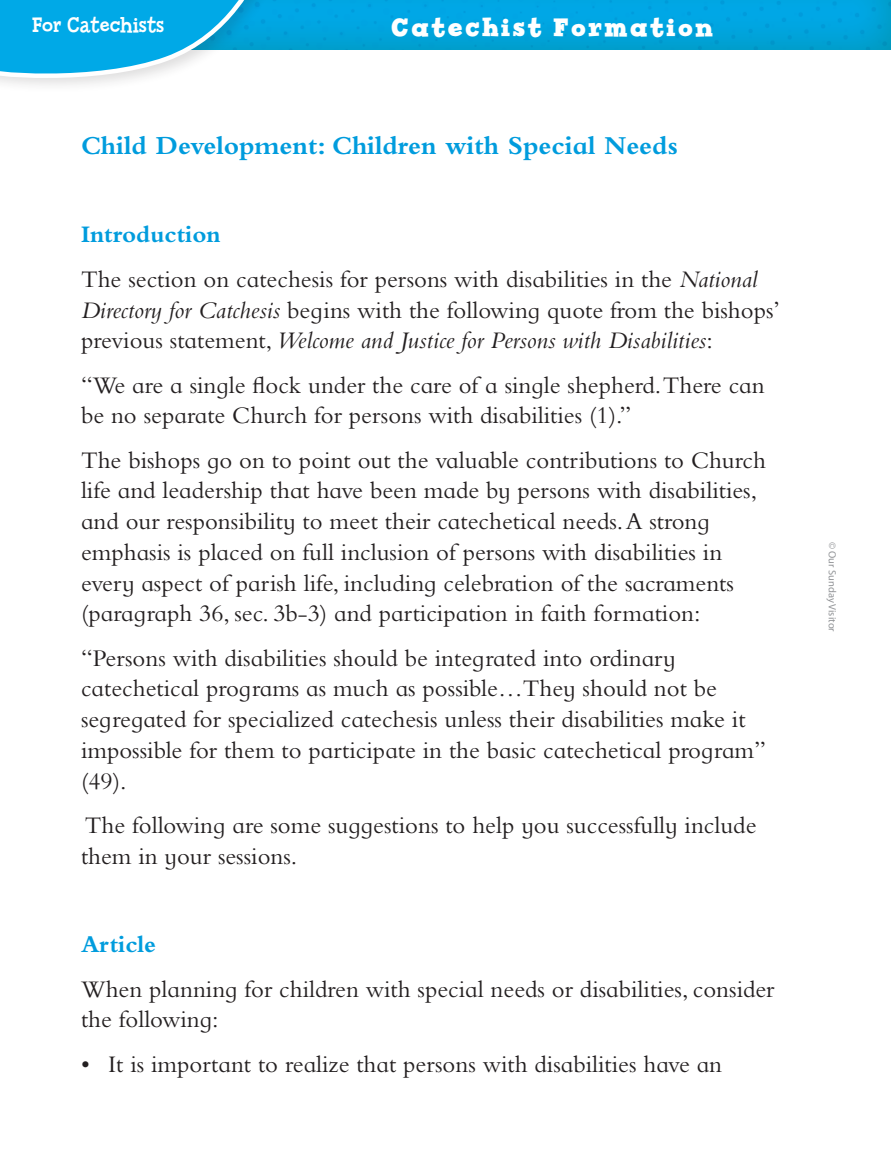
<style>
.page{position:relative;width:891px;height:1175px;background:#fff}
.page>*{position:absolute;margin:0;border:0;box-sizing:border-box;transform-origin:0 0}
.Body_Text{font:700 27px "Bembo Infant MT Std";color:#009cdd}
.Head_Invite_Discover{font:700 27px "Billy Serif";letter-spacing:.1em;color:#fff}
.Body_Text-2{font:24.75px/30.8px "Bembo Infant MT Std";color:#231f20}
.Body_Text-3{font:700 24.75px "Bembo Infant MT Std";color:#009cdd}
.Body_Text-4{font:22.5px "Billy Serif";color:#fff}
.t1{font:10.5px "Myriad Pro";color:#939598}
.s1{font-style:italic}
</style>
<div class="page">
<div style="left:0;top:0;width:891px;height:50px;background:#f7931d;opacity:.3"></div>
<div style="left:0;top:0;width:279px;height:94px;background:#231f20;opacity:.15"></div>
<svg style="left:0;top:0;width:264px;height:84px"></svg>
<p class="Body_Text-4" style="left:32px;top:12px;width:134px">For Catechists</p>
<p class="Head_Invite_Discover" style="left:391px;top:12px;width:323px">Catechist Formation</p>
<p class="Body_Text" style="left:81px;top:131px;width:598px">Child Development: Children with Special Needs</p>
<p class="Body_Text-3" style="left:81px;top:221px;width:141px">Introduction</p>
<p class="Body_Text-2" style="left:81px;top:263px;width:701px">The section on catechesis for persons with disabilities in the <span class="s1">National<br>Directory for Catchesis</span> begins with the following quote from the bishops’ previous statement, <span class="s1">Welcome and Justice for Persons with Disabilities</span>:</p>
<p class="Body_Text-2" style="left:81px;top:369px;width:685px">“We are a single flock under the care of a single shepherd.There can be no separate Church for persons with disabilities (1).”</p>
<p class="Body_Text-2" style="left:81px;top:444px;width:687px">The bishops go on to point out the valuable contributions to Church life and leadership that have been made by persons with disabilities, and our responsibility to meet their catechetical needs. A strong emphasis is placed on full inclusion of persons with disabilities in every aspect of parish life, including celebration of the sacraments (paragraph 36, sec. 3b-3) and participation in faith formation:</p>
<p class="Body_Text-2" style="left:81px;top:642px;width:687px">“Persons with disabilities should be integrated into ordinary catechetical programs as much as possible…They should not be segregated for specialized catechesis unless their disabilities make it impossible for them to participate in the basic catechetical program” (49).</p>
<p class="Body_Text-2" style="left:81px;top:809px;width:677px">The following are some suggestions to help you successfully include them in your sessions.</p>
<p class="Body_Text-3" style="left:81px;top:931px;width:77px">Article</p>
<p class="Body_Text-2" style="left:81px;top:973px;width:695px">When planning for children with special needs or disabilities, consider the following:</p>
<p class="Body_Text-2" style="left:81px;top:1048px;width:643px">• It is important to realize that persons with disabilities have an</p>
<p class="t1" style="left:838px;top:542px;width:91px;rotate:90deg">© Our Sunday Visitor</p>
</div>
